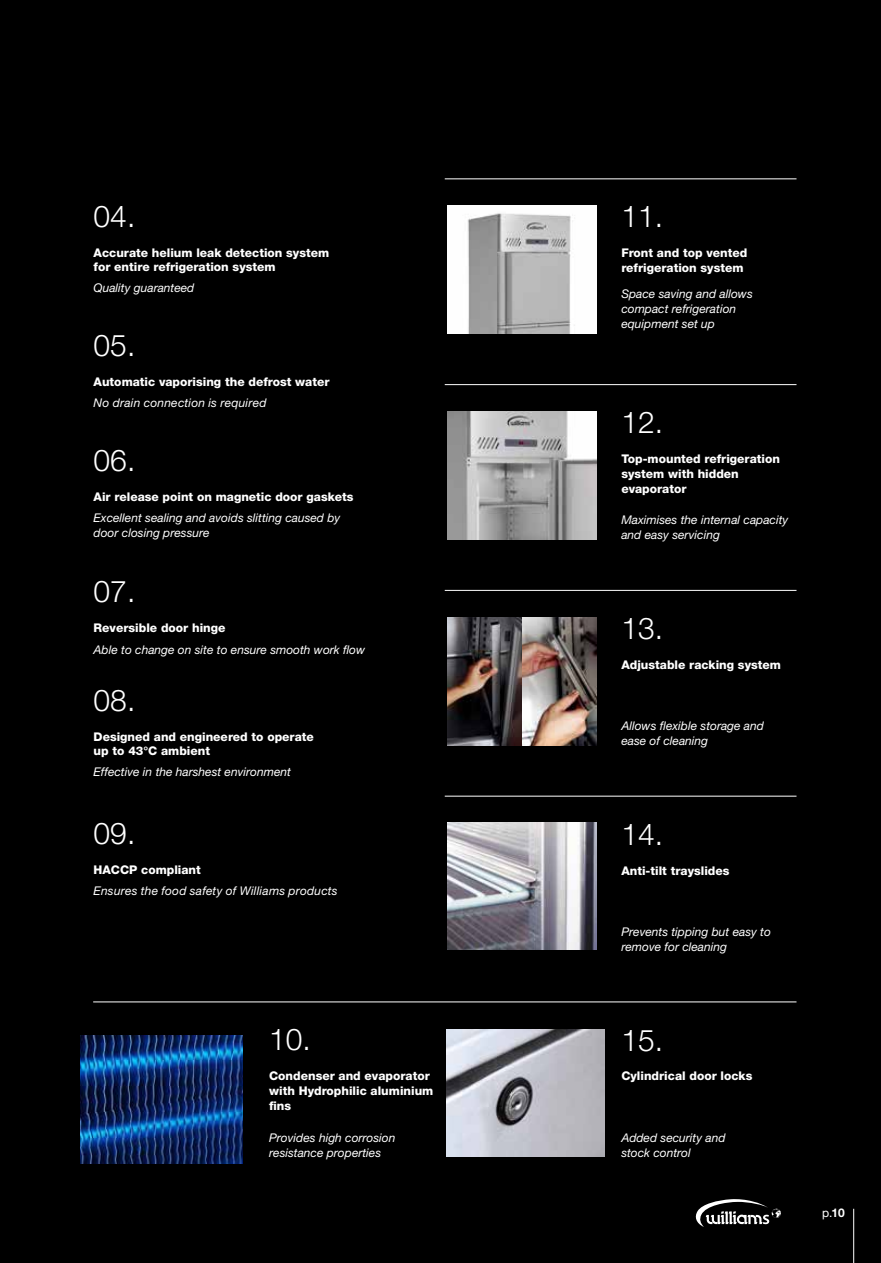
<style>
.page{position:relative;width:881px;height:1263px;background:#fff}
.page>*{position:absolute;margin:0;border:0;box-sizing:border-box;transform-origin:0 0}
.t1{font:300 30px "Helvetica Neue LT Std";color:#fff}
.t2{font:italic 12px/15px "Helvetica Neue LT Std";color:#fff}
.t3{font:800 12px/15px "Helvetica Neue LT Std";color:#fff}
.t4{font:12px "Helvetica Neue LT Std";color:#fff}
.s1{font-weight:700}
</style>
<div class="page">
<div style="left:0;top:0;width:880px;height:1263px;background:#000"></div>
<img style="left:447px;top:206px;width:149px;height:127px">
<img style="left:447px;top:412px;width:149px;height:127px">
<img style="left:447px;top:822px;width:149px;height:128px">
<hr style="left:444px;top:178px;width:352px;height:1px;background:#fff">
<hr style="left:444px;top:796px;width:352px;height:1px;background:#fff">
<hr style="left:444px;top:384px;width:352px;height:1px;background:#fff">
<hr style="left:93px;top:1001px;width:703px;height:1px;background:#fff">
<hr style="left:444px;top:590px;width:352px;height:1px;background:#fff">
<img style="left:447px;top:617px;width:149px;height:128px">
<img style="left:81px;top:1036px;width:161px;height:127px">
<img style="left:447px;top:1029px;width:157px;height:128px">
<hr style="left:853px;top:1209px;width:1px;height:54px;background:#fff">
<svg style="left:695px;top:1199px;width:86px;height:28px"></svg>
<h1 class="t1" style="left:94px;top:198px;width:43px">04.</h1>
<p class="t3" style="left:94px;top:246px;width:237px;line-height:13.5px">Accurate helium leak detection system for entire refrigeration system</p>
<p class="t2" style="left:94px;top:280px;width:102px">Quality guaranteed</p>
<h1 class="t1" style="left:94px;top:327px;width:43px">05.</h1>
<p class="t3" style="left:94px;top:374px;width:237px">Automatic vaporising the defrost water</p>
<p class="t2" style="left:94px;top:395px;width:174px">No drain connection is required</p>
<h1 class="t1" style="left:94px;top:442px;width:43px">06.</h1>
<p class="t3" style="left:94px;top:489px;width:261px">Air release point on magnetic door gaskets</p>
<p class="t2" style="left:94px;top:510px;width:248px;line-height:14.4px">Excellent sealing and avoids slitting caused by door closing pressure</p>
<h1 class="t1" style="left:94px;top:573px;width:43px">07.</h1>
<p class="t3" style="left:94px;top:620px;width:133px">Reversible door hinge</p>
<p class="t2" style="left:94px;top:642px;width:273px">Able to change on site to ensure smooth work flow</p>
<h1 class="t1" style="left:94px;top:682px;width:43px">08.</h1>
<p class="t3" style="left:94px;top:730px;width:222px;line-height:13.5px">Designed and engineered to operate up to 43°C ambient</p>
<p class="t2" style="left:94px;top:764px;width:199px">Effective in the harshest environment</p>
<h1 class="t1" style="left:94px;top:815px;width:43px">09.</h1>
<p class="t3" style="left:94px;top:862px;width:109px">HACCP compliant</p>
<p class="t2" style="left:94px;top:883px;width:245px">Ensures the food safety of Williams products</p>
<h1 class="t1" style="left:269px;top:1021px;width:43px">10.</h1>
<p class="t3" style="left:269px;top:1068px;width:166px">Condenser and evaporator with Hydrophilic aluminium fins</p>
<p class="t2" style="left:269px;top:1129px;width:128px">Provides high corrosion resistance properties</p>
<h1 class="t1" style="left:621px;top:198px;width:43px">11.</h1>
<p class="t3" style="left:621px;top:245px;width:127px">Front and top vented refrigeration system</p>
<p class="t2" style="left:621px;top:286px;width:133px">Space saving and allows compact refrigeration equipment set up</p>
<h1 class="t1" style="left:621px;top:404px;width:43px">12.</h1>
<p class="t3" style="left:621px;top:451px;width:160px">Top-mounted refrigeration system with hidden evaporator</p>
<p class="t2" style="left:621px;top:512px;width:168px">Maximises the internal capacity and easy servicing</p>
<h1 class="t1" style="left:621px;top:610px;width:43px">13.</h1>
<p class="t3" style="left:621px;top:657px;width:161px">Adjustable racking system</p>
<p class="t2" style="left:621px;top:718px;width:144px">Allows flexible storage and ease of cleaning</p>
<h1 class="t1" style="left:621px;top:816px;width:43px">14.</h1>
<p class="t3" style="left:621px;top:863px;width:110px">Anti-tilt trayslides</p>
<p class="t2" style="left:621px;top:924px;width:151px">Prevents tipping but easy to remove for cleaning</p>
<h1 class="t1" style="left:621px;top:1021px;width:43px">15.</h1>
<p class="t3" style="left:621px;top:1068px;width:132px">Cylindrical door locks</p>
<p class="t2" style="left:621px;top:1130px;width:106px">Added security and stock control</p>
<p class="t4" style="left:821px;top:1206px;width:24px">p.<span class="s1">10</span></p>
</div>
